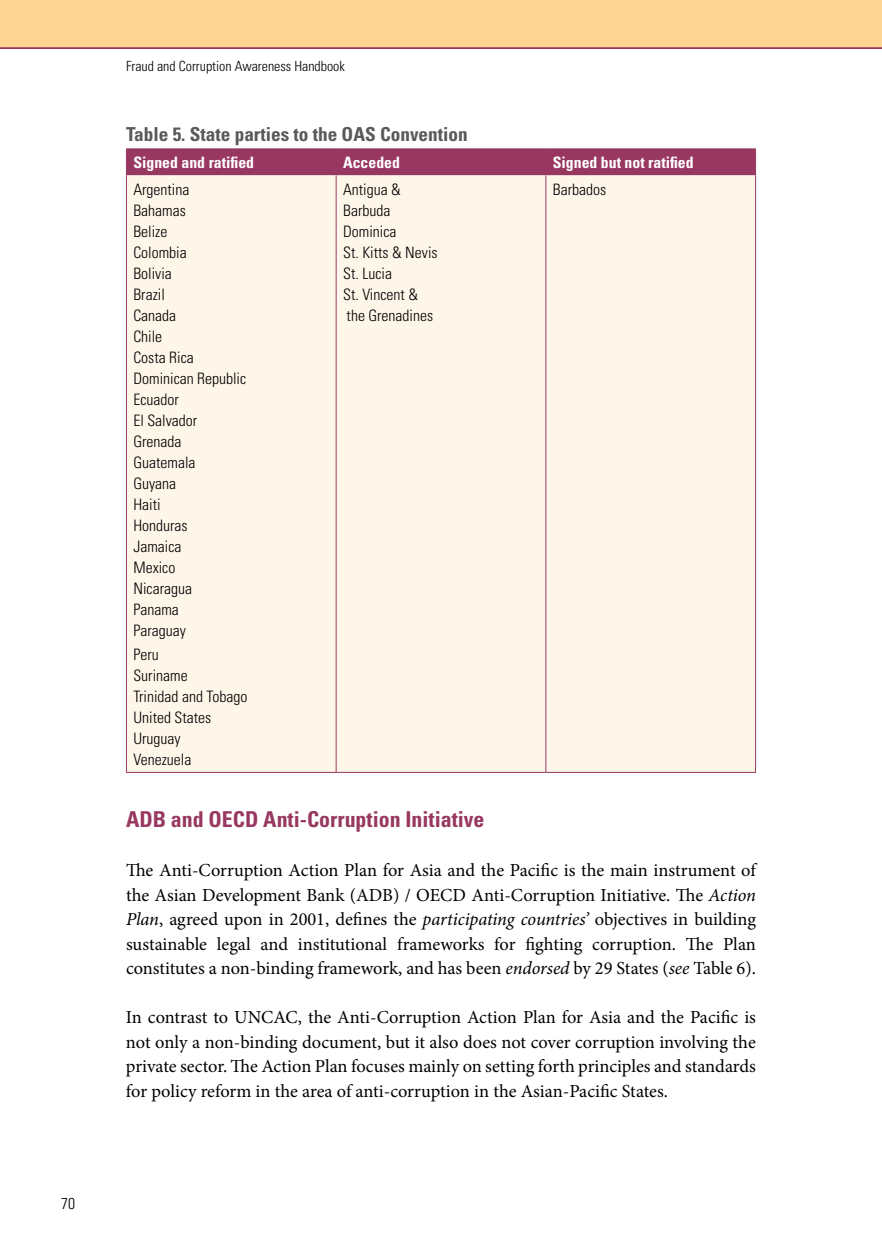
<style>
.page{position:relative;width:882px;height:1260px;background:#fff}
.page>*{position:absolute;margin:0;border:0;box-sizing:border-box;transform-origin:0 0}
.t1{font:700 condensed 21.88px "Univers";color:#983860}
.t2{font:700 condensed 19.25px "Univers";color:#58595b}
.t3{font:18.38px/24.5px "Minion Pro";letter-spacing:-.005em;color:#000;text-align:justify}
.t4{font:300 condensed 15.75px/21px "Univers";color:#000}
.t5{font:700 condensed 15.75px "Univers";color:#fff}
.t6{font:300 condensed 15.75px "Univers";color:#000}
.t7{font:300 condensed 14px "Univers";color:#000}
.s1{font-style:italic}
</style>
<div class="page">
<div style="left:0;top:0;width:882px;height:48px;background:#ffd594"></div>
<hr style="left:0;top:47px;width:882px;height:2px;background:#983860">
<div style="left:127px;top:175px;width:628px;height:597px;background:#fff6ea"></div>
<hr style="left:126px;top:148px;width:210px;height:1px;background:#983860">
<hr style="left:336px;top:148px;width:210px;height:1px;background:#983860">
<hr style="left:546px;top:148px;width:210px;height:1px;background:#983860">
<div style="left:126px;top:149px;width:630px;height:26px;background:#983860"></div>
<hr style="left:126px;top:175px;width:1px;height:597px;background:#983860">
<hr style="left:336px;top:175px;width:1px;height:597px;background:#983860">
<hr style="left:545px;top:175px;width:1px;height:597px;background:#983860">
<hr style="left:755px;top:175px;width:1px;height:597px;background:#983860">
<hr style="left:126px;top:772px;width:210px;height:1px;background:#983860">
<hr style="left:336px;top:772px;width:210px;height:1px;background:#983860">
<hr style="left:546px;top:772px;width:210px;height:1px;background:#983860">
<p class="t6" style="left:61px;top:1194px;width:15px">70</p>
<p class="t7" style="left:126px;top:57px;width:220px">Fraud and Corruption Awareness Handbook</p>
<p class="t2" style="left:126px;top:123px;width:343px">Table 5. State parties to the OAS Convention</p>
<p class="t5" style="left:133px;top:153px;width:122px">Signed and ratified</p>
<p class="t5" style="left:343px;top:153px;width:58px">Acceded</p>
<p class="t5" style="left:553px;top:153px;width:142px">Signed but not ratified</p>
<p class="t4" style="left:133px;top:179px;width:114px">Argentina<br>Bahamas<br>Belize<br>Colombia<br>Bolivia<br>Brazil<br>Canada<br>Chile<br>Costa Rica<br>Dominican Republic<br>Ecuador<br>El Salvador<br>Grenada<br>Guatemala<br>Guyana<br>Haiti<br>Honduras<br>Jamaica<br>Mexico<br>Nicaragua<br>Panama<br>Paraguay</p>
<p class="t4" style="left:133px;top:644px;width:115px">Peru<br>Suriname<br>Trinidad and Tobago<br>United States<br>Uruguay<br>Venezuela</p>
<p class="t4" style="left:343px;top:179px;width:96px">Antigua &amp;<br>Barbuda<br>Dominica<br>St. Kitts &amp; Nevis<br>St. Lucia<br>St. Vincent &amp; the Grenadines</p>
<p class="t4" style="left:553px;top:179px;width:55px">Barbados</p>
<p class="t1" style="left:126px;top:806px;width:360px">ADB and OECD Anti-Corruption Initiative</p>
<p class="t3" style="left:126px;top:858px;width:632px">The Anti-Corruption Action Plan for Asia and the Pacific is the main instrument of the Asian Development Bank (ADB) / OECD Anti-Corruption Initiative. The <span class="s1">Action Plan</span>, agreed upon in 2001, defines the <span class="s1">participating countries’</span> objectives in building sustainable legal and institutional frameworks for fighting corruption. The Plan constitutes a non-binding framework, and has been <span class="s1">endorsed</span> by 29 States (<span class="s1">see</span> Table 6).</p>
<p class="t3" style="left:126px;top:1005px;width:631px">In contrast to UNCAC, the Anti-Corruption Action Plan for Asia and the Pacific is not only a non-binding document, but it also does not cover corruption involving the private sector. The Action Plan focuses mainly on setting forth principles and standards for policy reform in the area of anti-corruption in the Asian-Pacific States.</p>
</div>
